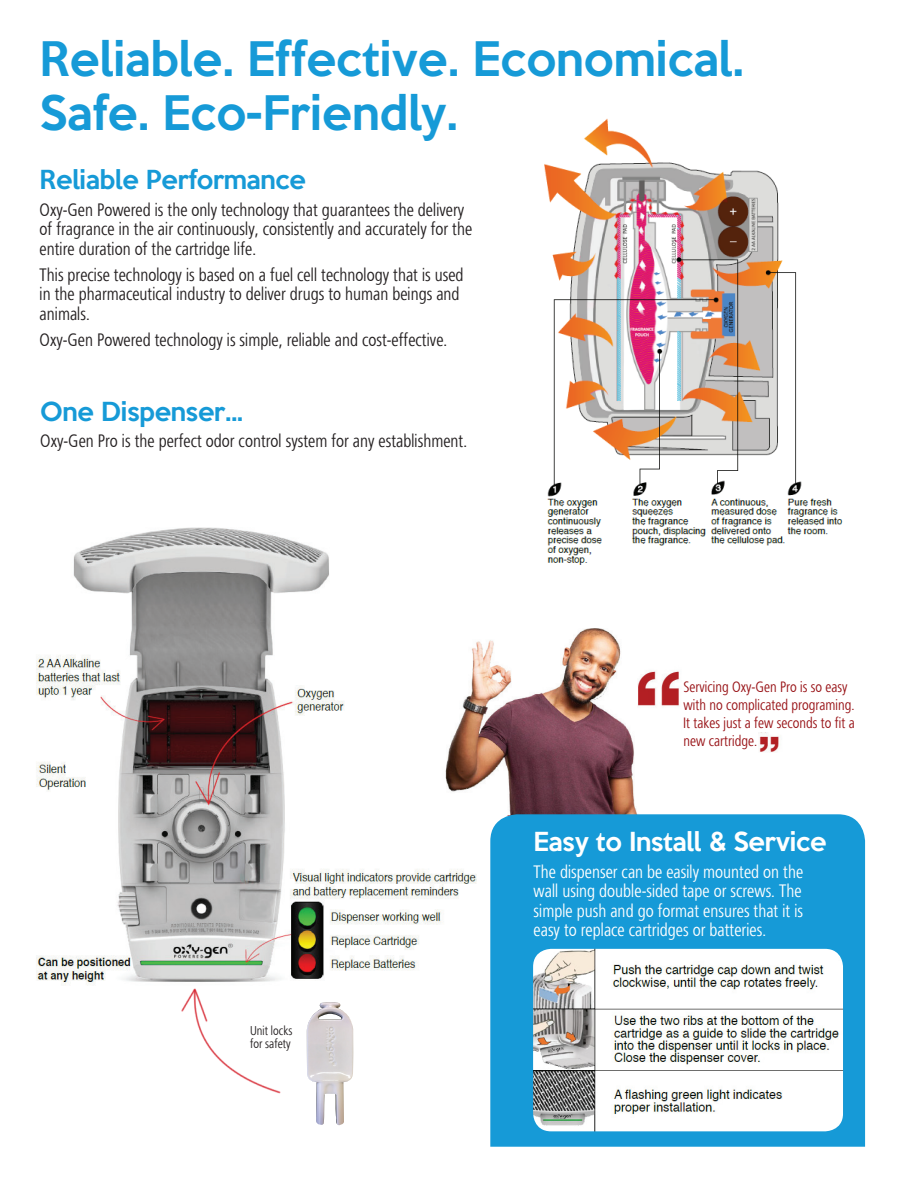
<style>
.page{position:relative;width:918px;height:1188px;background:#fff}
.page>*{position:absolute;margin:0;border:0;box-sizing:border-box;transform-origin:0 0}
.t1{font:500 43.5px/54px "Keep Calm";color:#169ad7}
.t2{font:500 24px "Keep Calm";letter-spacing:-.01em;color:#169ad7}
.t3{font:500 24px "Keep Calm";letter-spacing:-.01em;color:#fff}
.t4{font:300 18px/19.5px "Frutiger Cond FC";color:#231f20}
.t5{font:300 18px/19.5px "Frutiger Cond FC";color:#fff;text-align:justify}
.t6{font:300 15px/18px "Frutiger Cond FC";color:#981216}
.t7{font:300 12.75px/13.5px "Frutiger Cond FC";color:#231f20}
</style>
<div class="page">
<img style="left:36px;top:527px;width:440px;height:458px">
<img style="left:411px;top:629px;width:226px;height:186px">
<div style="left:490px;top:814px;width:375px;height:333px;background:#169ad7"></div>
<img style="left:533px;top:949px;width:310px;height:182px">
<img style="left:638px;top:671px;width:41px;height:35px">
<img style="left:307px;top:1002px;width:46px;height:123px">
<img style="left:759px;top:733px;width:20px;height:19px">
<img style="left:181px;top:988px;width:100px;height:106px">
<img style="left:544px;top:118px;width:299px;height:447px">
<h1 class="t1" style="left:40px;top:28px;width:706px">Reliable. Effective. Economical.<br>Safe. Eco-Friendly.</h1>
<h2 class="t2" style="left:40px;top:159px;width:268px">Reliable Performance</h2>
<p class="t4" style="left:40px;top:199px;width:434px">Oxy-Gen Powered is the only technology that guarantees the delivery of fragrance in the air continuously, consistently and accurately for the entire duration of the cartridge life.</p>
<p class="t4" style="left:40px;top:265px;width:426px">This precise technology is based on a fuel cell technology that is used in the pharmaceutical industry to deliver drugs to human beings and animals.</p>
<p class="t4" style="left:40px;top:330px;width:409px">Oxy-Gen Powered technology is simple, reliable and cost-effective.</p>
<h2 class="t2" style="left:40px;top:391px;width:204px">One Dispenser...</h2>
<p class="t4" style="left:40px;top:431px;width:429px">Oxy-Gen Pro is the perfect odor control system for any establishment.</p>
<p class="t7" style="left:250px;top:1023px;width:44px">Unit locks for safety</p>
<p class="t6" style="left:684px;top:677px;width:173px">Servicing Oxy-Gen Pro is so easy with no complicated programing.<br>It takes just a few seconds to fit a new cartridge.</p>
<h2 class="t3" style="left:534px;top:821px;width:295px">Easy to Install &amp; Service</h2>
<p class="t5" style="left:534px;top:861px;width:271px">The dispenser can be easily mounted on the wall using double-sided tape or screws. The simple push and go format ensures that it is easy to replace cartridges or batteries.</p>
</div>
